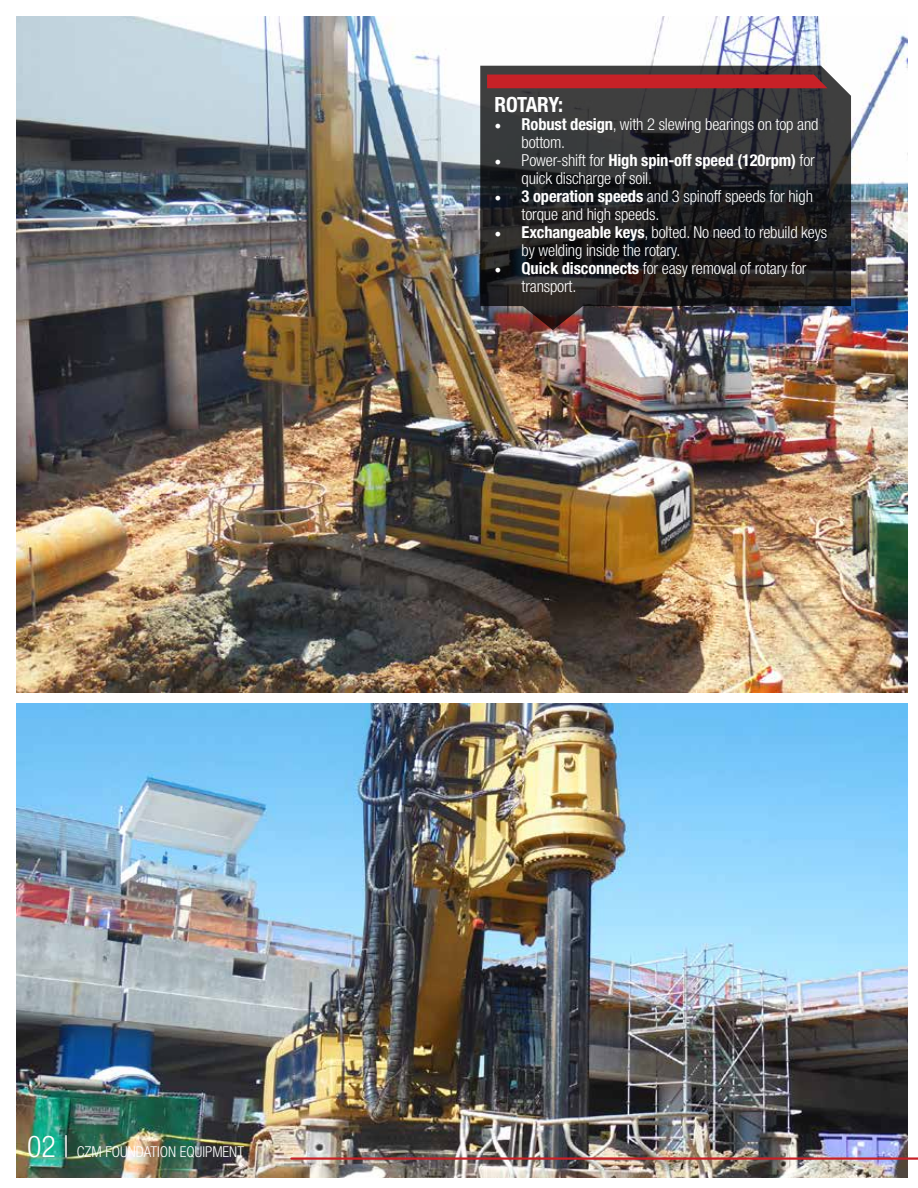
<style>
.page{position:relative;width:918px;height:1188px;background:#fff}
.page>*{position:absolute;margin:0;border:0;box-sizing:border-box;transform-origin:0 0}
.t1{font:700 condensed 21px "Helvetica Neue LT Std";letter-spacing:-.03em;color:#fff}
.t2{font:300 condensed 16.5px/18px "Helvetica Neue LT Std";letter-spacing:-.01em;color:#fff}
.t3{font:300 condensed 15px "Helvetica Neue LT Std";color:#fff}
.s1{font-family:"Minion Pro";font-weight:400;font-stretch:normal;font-size:18px}
.s2{font-weight:700}
.s3{font-size:30px}
</style>
<div class="page">
<img style="left:16px;top:16px;width:891px;height:676px">
<svg style="left:480px;top:66px;width:371px;height:264px"></svg>
<img style="left:16px;top:704px;width:891px;height:474px">
<hr style="left:291px;top:1157px;width:627px;height:3px;background:#c72127">
<div style="left:487px;top:75px;width:341px;height:13px;background:#c72127"></div>
<p class="t1" style="left:495px;top:92px;width:70px">ROTARY:</p>
<p class="t2" style="left:522px;top:115px;width:298px;text-indent:-27px"><span class="s1">•</span> <span class="s2">Robust design</span>, with 2 slewing bearings on top and bottom.</p>
<p class="t2" style="left:522px;top:151px;width:295px;text-indent:-27px"><span class="s1">•</span> Power-shift for <span class="s2">High spin-off speed (120rpm)</span> for quick discharge of soil.</p>
<p class="t2" style="left:522px;top:187px;width:293px;text-indent:-27px"><span class="s1">•</span> <span class="s2">3 operation speeds</span> and 3 spinoff speeds for high torque and high speeds.</p>
<p class="t2" style="left:522px;top:223px;width:307px;text-indent:-27px"><span class="s1">•</span> <span class="s2">Exchangeable keys</span>, bolted. No need to rebuild keys by welding inside the rotary.</p>
<p class="t2" style="left:522px;top:259px;width:286px;text-indent:-27px"><span class="s1">•</span> <span class="s2">Quick disconnects</span> for easy removal of rotary for transport.</p>
<p class="t3" style="left:27px;top:1143px;width:219px"><span class="s3">02 |</span> CZM FOUNDATION EQUIPMENT</p>
</div>
